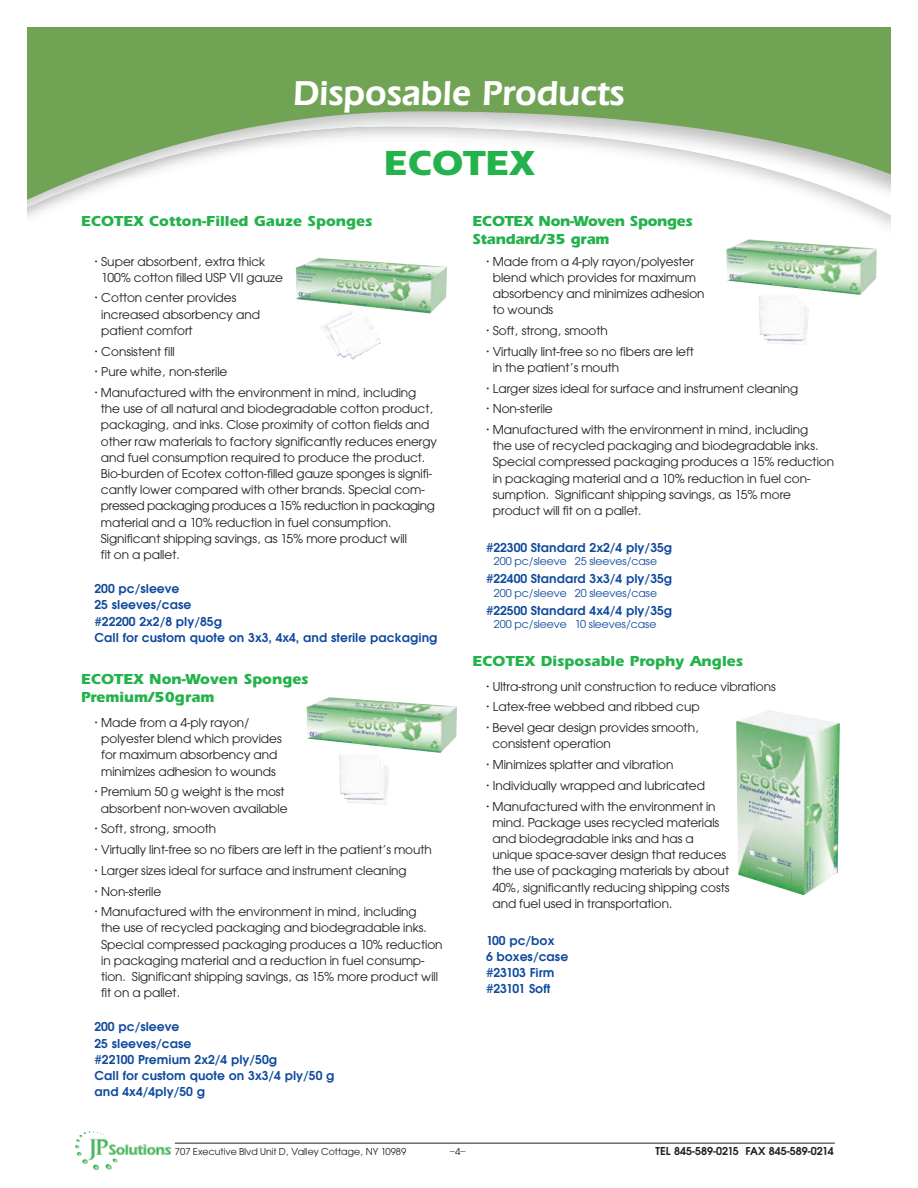
<style>
.page{position:relative;width:918px;height:1188px;background:#fff}
.page>*{position:absolute;margin:0;border:0;box-sizing:border-box;transform-origin:0 0}
.t1{font:600 36px "Eras IT Cby BT";color:#fff}
.t2{font:700 36px "Itc Eras";color:#23b24b}
.t3{font:700 15px/18px "Itc Eras";color:#23b24b}
.t4{font:700 15px/18px "Itc Eras";letter-spacing:-.02em;color:#23b24b}
.t5{font:13.5px/16.2px "Avant Garde";color:#231f20}
.t6{font:13.5px/16.2px "Avant Garde Dem";color:#0f499d}
.t7{font:12px "Avant Garde";color:#0f499d}
.t8{font:12px "Avant Garde Dem";color:#231f20}
.t9{font:10.5px "Avant Garde";color:#231f20}
</style>
<div class="page">
<svg style="left:27px;top:27px;width:864px;height:202px;fill:#71a355"></svg>
<hr style="left:175px;top:1143px;width:660px;height:1px;background:#231f20">
<svg style="left:75px;top:1131px;width:96px;height:39px"></svg>
<img style="left:296px;top:258px;width:151px;height:56px">
<img style="left:736px;top:710px;width:104px;height:185px">
<img style="left:307px;top:697px;width:150px;height:56px">
<img style="left:339px;top:755px;width:50px;height:50px">
<img style="left:726px;top:239px;width:151px;height:56px">
<img style="left:758px;top:294px;width:51px;height:51px">
<img style="left:321px;top:309px;width:60px;height:50px">
<h1 class="t1" style="left:293px;top:81px;width:332px">Disposable Products</h1>
<h1 class="t2" style="left:384px;top:151px;width:152px">ECOTEX</h1>
<p class="t3" style="left:81px;top:214px;width:293px">ECOTEX Cotton-Filled Gauze Sponges</p>
<p class="t5" style="left:101px;top:254px;width:183px;text-indent:-7px">• Super absorbent, extra thick<br>100% cotton filled USP VII gauze</p>
<p class="t5" style="left:101px;top:291px;width:160px;text-indent:-7px">• Cotton center provides increased absorbency and patient comfort</p>
<p class="t5" style="left:94px;top:344px;width:82px">• Consistent fill</p>
<p class="t5" style="left:94px;top:365px;width:135px">• Pure white, non-sterile</p>
<p class="t5" style="left:101px;top:386px;width:338px;text-indent:-6px">• Manufactured with the environment in mind, including the use of all natural and biodegradable cotton product, packaging, and inks. Close proximity of cotton fields and other raw materials to factory significantly reduces energy and fuel consumption required to produce the product.<br>Bio-burden of Ecotex cotton-filled gauze sponges is signifi&shy;cantly lower compared with other brands. Special com&shy;pressed packaging produces a 15% reduction in packaging material and a 10% reduction in fuel consumption.<br>Significant shipping savings, as 15% more product will<br>fit on a pallet.</p>
<p class="t6" style="left:94px;top:582px;width:345px">200 pc/sleeve<br>25 sleeves/case<br>#22200 2x2/8 ply/85g<br>Call for custom quote on 3x3, 4x4, and sterile packaging</p>
<p class="t3" style="left:81px;top:672px;width:229px">ECOTEX Non-Woven Sponges<br>Premium/50gram</p>
<p class="t5" style="left:101px;top:716px;width:182px;text-indent:-7px">• Made from a 4-ply rayon/ polyester blend which provides for maximum absorbency and minimizes adhesion to wounds</p>
<p class="t5" style="left:94px;top:785px;width:195px;text-align:center">• Premium 50 g weight is the most absorbent non-woven available</p>
<p class="t5" style="left:94px;top:822px;width:123px">• Soft, strong, smooth</p>
<p class="t5" style="left:94px;top:843px;width:339px">• Virtually lint-free so no fibers are left in the patient’s mouth</p>
<p class="t5" style="left:94px;top:863px;width:314px">• Larger sizes ideal for surface and instrument cleaning</p>
<p class="t5" style="left:94px;top:884px;width:68px">• Non-sterile</p>
<p class="t5" style="left:101px;top:905px;width:343px;text-indent:-7px">• Manufactured with the environment in mind, including<br>the use of recycled packaging and biodegradable inks.<br>Special compressed packaging produces a 10% reduction in packaging material and a reduction in fuel consump&shy;tion. Significant shipping savings, as 15% more product will fit on a pallet.</p>
<p class="t6" style="left:94px;top:1020px;width:242px">200 pc/sleeve<br>25 sleeves/case<br>#22100 Premium 2x2/4 ply/50g<br>Call for custom quote on 3x3/4 ply/50 g and 4x4/4ply/50 g</p>
<p class="t4" style="left:472px;top:214px;width:222px">ECOTEX Non-Woven Sponges<br>Standard/35 gram</p>
<p class="t5" style="left:493px;top:254px;width:213px;text-indent:-7px">• Made from a 4-ply rayon/polyester blend which provides for maximum absorbency and minimizes adhesion to wounds</p>
<p class="t5" style="left:486px;top:323px;width:123px">• Soft, strong, smooth</p>
<p class="t5" style="left:493px;top:344px;width:203px;text-indent:-7px">• Virtually lint-free so no fibers are left in the patient’s mouth</p>
<p class="t5" style="left:486px;top:381px;width:314px">• Larger sizes ideal for surface and instrument cleaning</p>
<p class="t5" style="left:486px;top:402px;width:68px">• Non-sterile</p>
<p class="t5" style="left:493px;top:423px;width:343px;text-indent:-7px">• Manufactured with the environment in mind, including<br>the use of recycled packaging and biodegradable inks.<br>Special compressed packaging produces a 15% reduction in packaging material and a 10% reduction in fuel con&shy;sumption. Significant shipping savings, as 15% more product will fit on a pallet.</p>
<p class="t6" style="left:486px;top:540px;width:188px">#22300 Standard 2x2/4 ply/35g</p>
<p class="t7" style="left:494px;top:557px;width:165px">200 pc/sleeve 25 sleeves/case</p>
<p class="t6" style="left:486px;top:572px;width:188px">#22400 Standard 3x3/4 ply/35g</p>
<p class="t7" style="left:494px;top:589px;width:165px">200 pc/sleeve 20 sleeves/case</p>
<p class="t6" style="left:486px;top:603px;width:188px">#22500 Standard 4x4/4 ply/35g</p>
<p class="t7" style="left:494px;top:620px;width:164px">200 pc/sleeve 10 sleeves/case</p>
<p class="t3" style="left:472px;top:653px;width:272px">ECOTEX Disposable Prophy Angles</p>
<p class="t5" style="left:486px;top:679px;width:291px">• Ultra-strong unit construction to reduce vibrations</p>
<p class="t5" style="left:486px;top:700px;width:215px">• Latex-free webbed and ribbed cup</p>
<p class="t5" style="left:492px;top:721px;width:208px;text-indent:-6px">• Bevel gear design provides smooth, consistent operation</p>
<p class="t5" style="left:486px;top:758px;width:189px">• Minimizes splatter and vibration</p>
<p class="t5" style="left:486px;top:778px;width:221px">• Individually wrapped and lubricated</p>
<p class="t5" style="left:492px;top:799px;width:239px;text-indent:-6px">• Manufactured with the environment in mind. Package uses recycled materials and biodegradable inks and has a unique space-saver design that reduces the use of packaging materials by about 40%, significantly reducing shipping costs and fuel used in transportation.</p>
<p class="t6" style="left:486px;top:933px;width:84px">100 pc/box<br>6 boxes/case #23103 Firm #23101 Soft</p>
<p class="t9" style="left:175px;top:1148px;width:233px">707 Executive Blvd Unit D, Valley Cottage, NY 10989</p>
<p class="t9" style="left:450px;top:1148px;width:17px">–4–</p>
<p class="t8" style="left:656px;top:1147px;width:180px">TEL 845-589-0215 FAX 845-589-0214</p>
</div>
